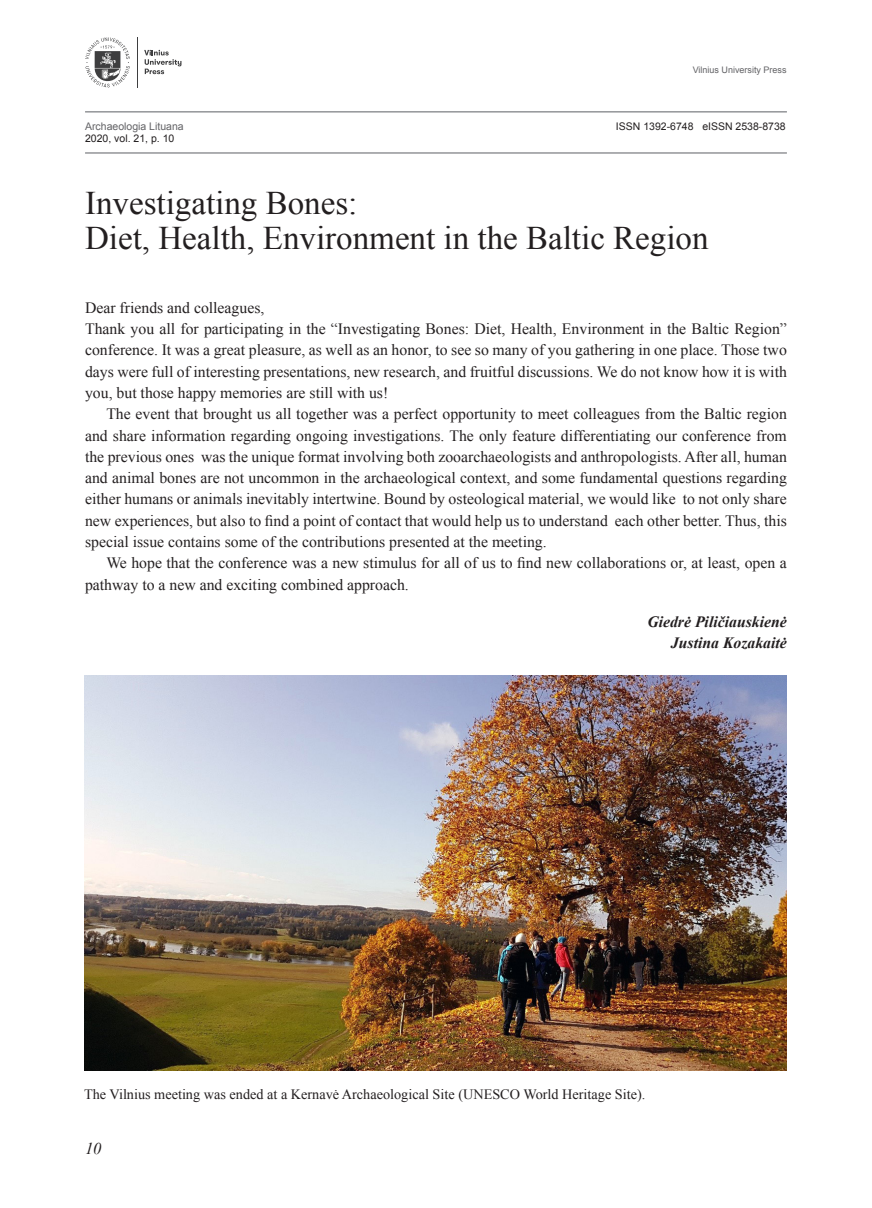
<style>
.page{position:relative;width:872px;height:1208px;background:#fff}
.page>*{position:absolute;margin:0;border:0;box-sizing:border-box;transform-origin:0 0}
.t1{font:33px/34.5px "Times New Roman";color:#231f20}
.t2{font:italic 16.5px "Times New Roman";color:#231f20}
.t3{font:15.75px/21.3px "Times New Roman";color:#231f20}
.t4{font:italic 700 15.75px/21px "Times New Roman";color:#231f20;text-align:right}
.t5{font:14.25px "Times New Roman";color:#231f20}
.t6{font:10.5px "Arial";color:#231f20}
.t7{font:10.5px "Arial";color:#636366}
.t8{font:9px "Arial";color:#636366}
</style>
<div class="page">
<hr style="left:85px;top:111px;width:702px;height:2px;background:#939598">
<hr style="left:85px;top:152px;width:702px;height:2px;background:#939598">
<hr style="left:137px;top:37px;width:1px;height:50px;background:#3e3e3f">
<svg style="left:85px;top:37px;width:45px;height:50px"></svg>
<svg style="left:144px;top:50px;width:37px;height:24px"></svg>
<img style="left:84px;top:675px;width:703px;height:395px">
<p class="t8" style="left:692px;top:64px;width:95px">Vilnius University Press</p>
<p class="t7" style="left:85px;top:119px;width:100px">Archaeologia Lituana</p>
<p class="t6" style="left:616px;top:119px;width:171px">ISSN 1392-6748 eISSN 2538-8738</p>
<p class="t6" style="left:85px;top:131px;width:91px">2020, vol. 21, p. 10</p>
<h1 class="t1" style="left:85px;top:186px;width:625px">Investigating Bones:<br>Diet, Health, Environment in the Baltic Region</h1>
<p class="t3" style="left:85px;top:296px;width:703px">Dear friends and colleagues,<br>Thank you all for participating in the “Investigating Bones: Diet, Health, Environment in the Baltic Region” conference. It was a great pleasure, as well as an honor, to see so many of you gathering in one place. Those two days were full of interesting presentations, new research, and fruitful discussions. We do not know how it is with you, but those happy memories are still with us!</p>
<p class="t3" style="left:85px;top:403px;width:703px;text-align:justify;text-indent:21px">The event that brought us all together was a perfect opportunity to meet colleagues from the Baltic region and share information regarding ongoing investigations. The only feature differentiating our conference from the previous ones was the unique format involving both zooarchaeologists and anthropologists. After all, human and animal bones are not uncommon in the archaeological context, and some fundamental questions regarding either humans or animals inevitably intertwine. Bound by osteological material, we would like to not only share new experiences, but also to find a point of contact that would help us to understand each other better. Thus, this special issue contains some of the contributions presented at the meeting.</p>
<p class="t3" style="left:85px;top:552px;width:703px;text-indent:21px">We hope that the conference was a new stimulus for all of us to find new collaborations or, at least, open a pathway to a new and exciting combined approach.</p>
<p class="t4" style="left:647px;top:611px;width:141px">Giedrė Piličiauskienė<br>Justina Kozakaitė</p>
<p class="t5" style="left:84px;top:1084px;width:563px">The Vilnius meeting was ended at a Kernavė Archaeological Site (UNESCO World Heritage Site).</p>
<p class="t2" style="left:85px;top:1136px;width:18px">10</p>
</div>
